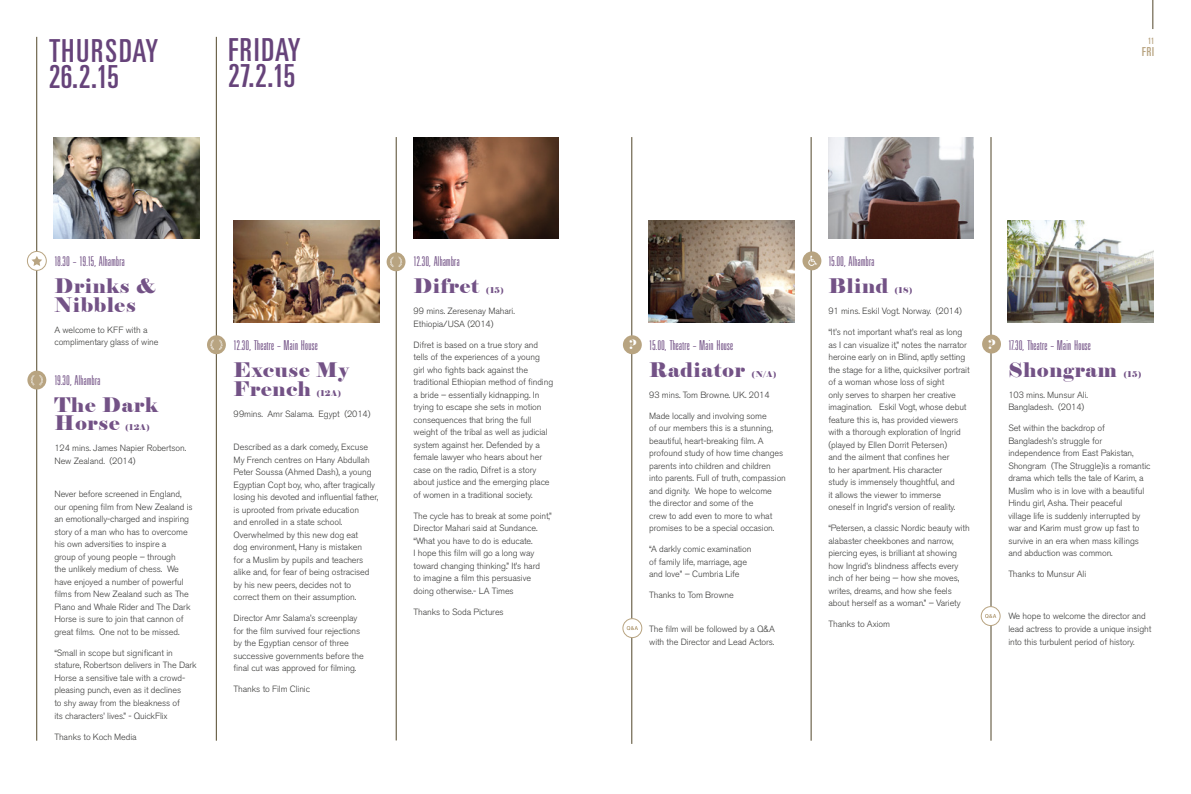
<style>
.page{position:relative;width:1191px;height:794px;background:#fff}
.page>*{position:absolute;margin:0;border:0;box-sizing:border-box;transform-origin:0 0}
.t1{font:32.6px/26.3px "Univers Ultra Condensed BQ";letter-spacing:.04em;color:#66437a}
.t2{font:20px/18.6px "Elephant";letter-spacing:.04em;color:#735286}
.t3{font:300 14px "Univers Ultra Condensed BQ";letter-spacing:.005em;color:#735286}
.t4{font:13.1px "Elephant";color:#fff}
.t5{font:12.7px "Univers Ultra Condensed BQ";color:#b8a481}
.t6{font:300 9px/12.5px "Akzidenz Grotesk BE";letter-spacing:-.01em;color:#3c3c3b}
.t7{font:9px "Univers Ultra Condensed BQ";color:#b8a481}
.t8{font:8px "Elephant";letter-spacing:.04em;color:#735286}
</style>
<div class="page">
<hr style="left:216px;top:37px;width:1px;height:703px;background:#52472b">
<hr style="left:37px;top:37px;width:1px;height:703px;background:#52472b">
<hr style="left:396px;top:137px;width:1px;height:603px;background:#52472b">
<hr style="left:631px;top:137px;width:1px;height:607px;background:#52472b">
<hr style="left:811px;top:137px;width:1px;height:603px;background:#52472b">
<hr style="left:990px;top:137px;width:1px;height:603px;background:#52472b">
<img style="left:54px;top:137px;width:145px;height:101px">
<img style="left:233px;top:221px;width:146px;height:101px">
<img style="left:413px;top:137px;width:145px;height:101px">
<svg style="left:27px;top:370px;width:19px;height:19px"></svg>
<svg style="left:31px;top:375px;width:12px;height:10px"></svg>
<svg style="left:207px;top:335px;width:19px;height:19px"></svg>
<svg style="left:210px;top:339px;width:13px;height:11px"></svg>
<svg style="left:386px;top:252px;width:19px;height:19px"></svg>
<svg style="left:390px;top:257px;width:12px;height:10px"></svg>
<svg style="left:27px;top:251px;width:19px;height:19px"></svg>
<div style="left:27px;top:251px;width:20px;height:20px;border:1px solid #b8a481;border-radius:50%"></div>
<svg style="left:31px;top:256px;width:11px;height:10px"></svg>
<img style="left:648px;top:221px;width:146px;height:101px">
<img style="left:828px;top:137px;width:145px;height:101px">
<div style="left:623px;top:618px;width:19px;height:19px;background:#fff;border-radius:50%"></div>
<div style="left:622px;top:618px;width:20px;height:20px;border:1px solid #b8a481;border-radius:50%"></div>
<svg style="left:626px;top:626px;width:12px;height:4px"></svg>
<div style="left:623px;top:335px;width:19px;height:19px;background:#b8a481;border-radius:50%"></div>
<img style="left:1007px;top:221px;width:146px;height:101px">
<div style="left:982px;top:334px;width:19px;height:19px;background:#b8a481;border-radius:50%"></div>
<div style="left:802px;top:251px;width:19px;height:19px;background:#b8a481;border-radius:50%"></div>
<svg style="left:808px;top:256px;width:9px;height:10px"></svg>
<div style="left:981px;top:606px;width:19px;height:19px;background:#fff;border-radius:50%"></div>
<div style="left:980px;top:606px;width:20px;height:20px;border:1px solid #b8a481;border-radius:50%"></div>
<svg style="left:985px;top:614px;width:11px;height:4px"></svg>
<svg style="left:1152px;top:0;width:1px;height:29px"></svg>
<h1 class="t1" style="left:50px;top:38px;width:110px">THURSDAY<br>26.2.15</h1>
<h1 class="t1" style="left:229px;top:37px;width:73px">FRIDAY<br>27.2.15</h1>
<h3 class="t3" style="left:54px;top:253px;width:72px">18.30 – 19.15, Alhambra</h3>
<h2 class="t2" style="left:54px;top:277px;width:103px">Drinks &amp;<br>Nibbles</h2>
<p class="t6" style="left:54px;top:323px;width:105px">A welcome to KFF with a complimentary glass of wine</p>
<h3 class="t3" style="left:54px;top:372px;width:48px">19.30, Alhambra</h3>
<h2 class="t2" style="left:54px;top:396px;width:105px">The Dark<br>Horse</h2>
<p class="t8" style="left:125px;top:422px;width:26px">(12A)</p>
<p class="t6" style="left:54px;top:442px;width:133px">124 mins. James Napier Robertson.<br>New Zealand. (2014)</p>
<p class="t6" style="left:54px;top:488px;width:140px">Never before screened in England, our opening film from New Zealand is an emotionally-charged and inspiring story of a man who has to overcome his own adversities to inspire a<br>group of young people – through<br>the unlikely medium of chess. We have enjoyed a number of powerful films from New Zealand such as The Piano and Whale Rider and The Dark Horse is sure to join that cannon of great films. One not to be missed.</p>
<p class="t6" style="left:54px;top:647px;width:144px">“Small in scope but significant in stature, Robertson delivers in The Dark Horse a sensitive tale with a crowd&shy;pleasing punch, even as it declines<br>to shy away from the bleakness of<br>its characters’ lives.” - QuickFlix</p>
<p class="t6" style="left:54px;top:730px;width:84px">Thanks to Koch Media</p>
<h3 class="t3" style="left:234px;top:337px;width:86px">12.30, Theatre – Main House</h3>
<h2 class="t2" style="left:234px;top:361px;width:117px">Excuse My<br>French</h2>
<p class="t8" style="left:316px;top:388px;width:26px">(12A)</p>
<p class="t6" style="left:234px;top:407px;width:138px">99mins. Amr Salama. Egypt (2014)</p>
<p class="t6" style="left:234px;top:441px;width:146px">Described as a dark comedy, Excuse My French centres on Hany Abdullah Peter Soussa (Ahmed Dash), a young Egyptian Copt boy, who, after tragically losing his devoted and influential father, is uprooted from private education<br>and enrolled in a state school.<br>Overwhelmed by this new dog eat<br>dog environment, Hany is mistaken<br>for a Muslim by pupils and teachers alike and, for fear of being ostracised by his new peers, decides not to correct them on their assumption.</p>
<p class="t6" style="left:234px;top:612px;width:132px">Director Amr Salama’s screenplay for the film survived four rejections by the Egyptian censor of three successive governments before the final cut was approved for filming.</p>
<p class="t6" style="left:234px;top:683px;width:78px">Thanks to Film Clinic</p>
<h3 class="t3" style="left:413px;top:254px;width:48px">12.30, Alhambra</h3>
<h2 class="t2" style="left:413px;top:277px;width:67px">Difret</h2>
<p class="t8" style="left:486px;top:285px;width:20px">(15)</p>
<p class="t6" style="left:413px;top:305px;width:103px">99 mins. Zeresenay Mahari.<br>Ethiopia/USA (2014)</p>
<p class="t6" style="left:413px;top:338px;width:141px">Difret is based on a true story and tells of the experiences of a young girl who fights back against the traditional Ethiopian method of finding a bride – essentially kidnapping. In trying to escape she sets in motion consequences that bring the full weight of the tribal as well as judicial system against her. Defended by a female lawyer who hears about her case on the radio, Difret is a story about justice and the emerging place of women in a traditional society.</p>
<p class="t6" style="left:413px;top:509px;width:140px">The cycle has to break at some point,” Director Mahari said at Sundance. “What you have to do is educate.<br>I hope this film will go a long way toward changing thinking.” It’s hard<br>to imagine a film this persuasive doing otherwise.- LA Times</p>
<p class="t6" style="left:413px;top:605px;width:92px">Thanks to Soda Pictures</p>
<p class="t7" style="left:1148px;top:35px;width:7px">11</p>
<h3 class="t5" style="left:1142px;top:45px;width:13px">FRI</h3>
<h3 class="t3" style="left:828px;top:253px;width:48px">15.00, Alhambra</h3>
<h2 class="t2" style="left:828px;top:277px;width:61px">Blind</h2>
<p class="t8" style="left:894px;top:285px;width:20px">(18)</p>
<p class="t6" style="left:828px;top:305px;width:135px">91 mins. Eskil Vogt. Norway. (2014)</p>
<p class="t6" style="left:828px;top:326px;width:143px">“It’s not important what’s real as long as I can visualize it,” notes the narrator heroine early on in Blind, aptly setting the stage for a lithe, quicksilver portrait of a woman whose loss of sight<br>only serves to sharpen her creative imagination. Eskil Vogt, whose debut feature this is, has provided viewers with a thorough exploration of Ingrid (played by Ellen Dorrit Petersen)<br>and the ailment that confines her<br>to her apartment. His character<br>study is immensely thoughtful, and<br>it allows the viewer to immerse oneself in Ingrid’s version of reality.</p>
<p class="t6" style="left:828px;top:522px;width:143px">“Petersen, a classic Nordic beauty with alabaster cheekbones and narrow, piercing eyes, is brilliant at showing how Ingrid’s blindness affects every inch of her being — how she moves, writes, dreams, and how she feels about herself as a woman.” – Variety</p>
<p class="t6" style="left:828px;top:618px;width:63px">Thanks to Axiom</p>
<h3 class="t4" style="left:629px;top:336px;width:10px">?</h3>
<h3 class="t4" style="left:988px;top:336px;width:10px">?</h3>
<h3 class="t3" style="left:649px;top:337px;width:86px">15.00, Theatre – Main House</h3>
<h2 class="t2" style="left:649px;top:361px;width:97px">Radiator</h2>
<p class="t8" style="left:751px;top:369px;width:26px">(N/A)</p>
<p class="t6" style="left:649px;top:389px;width:122px">93 mins. Tom Browne. UK. 2014</p>
<p class="t6" style="left:649px;top:410px;width:138px">Made locally and involving some<br>of our members this is a stunning, beautiful, heart-breaking film. A profound study of how time changes parents into children and children into parents. Full of truth, compassion and dignity. We hope to welcome the director and some of the<br>crew to add even to more to what promises to be a special occasion.</p>
<p class="t6" style="left:649px;top:543px;width:104px">“A darkly comic examination of family life, marriage, age and love” – Cumbria Life</p>
<p class="t6" style="left:649px;top:589px;width:86px">Thanks to Tom Browne</p>
<p class="t6" style="left:649px;top:623px;width:127px">The film will be followed by a Q&amp;A with the Director and Lead Actors.</p>
<h3 class="t3" style="left:1008px;top:337px;width:84px">17.30, Theatre – Main House</h3>
<h2 class="t2" style="left:1008px;top:361px;width:110px">Shongram</h2>
<p class="t8" style="left:1123px;top:369px;width:20px">(15)</p>
<p class="t6" style="left:1008px;top:389px;width:81px">103 mins. Munsur Ali.<br>Bangladesh. (2014)</p>
<p class="t6" style="left:1008px;top:422px;width:144px">Set within the backdrop of Bangladesh’s struggle for independence from East Pakistan, Shongram (The Struggle)is a romantic drama which tells the tale of Karim, a Muslim who is in love with a beautiful Hindu girl, Asha. Their peaceful<br>village life is suddenly interrupted by war and Karim must grow up fast to survive in an era when mass killings and abduction was common.</p>
<p class="t6" style="left:1008px;top:568px;width:79px">Thanks to Munsur Ali</p>
<p class="t6" style="left:1008px;top:610px;width:144px">We hope to welcome the director and lead actress to provide a unique insight into this turbulent period of history.</p>
</div>
